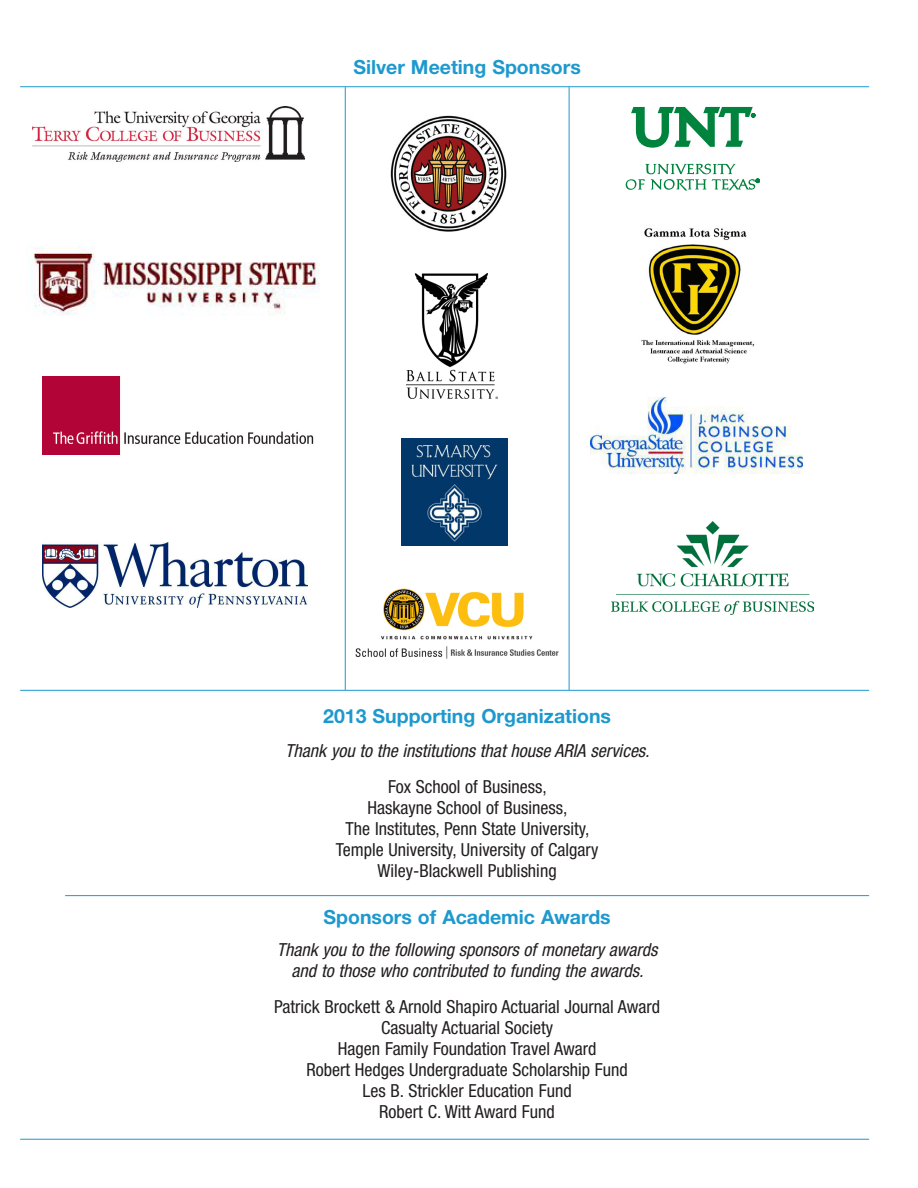
<style>
.page{position:relative;width:918px;height:1188px;background:#fff}
.page>*{position:absolute;margin:0;border:0;box-sizing:border-box;transform-origin:0 0}
.Past_Pres__Universit{font:700 19.5px "Helvetica Neue";color:#1d99ce}
.t1{font:condensed 18px/21px "Helvetica Neue";color:#231f20;text-align:center}
.t2{font:italic condensed 18px "Helvetica Neue";color:#231f20}
</style>
<div class="page">
<img style="left:406px;top:273px;width:92px;height:125px">
<img style="left:641px;top:228px;width:114px;height:136px">
<img style="left:590px;top:398px;width:212px;height:76px">
<img style="left:402px;top:439px;width:106px;height:107px">
<img style="left:611px;top:521px;width:203px;height:94px">
<img style="left:42px;top:543px;width:265px;height:65px">
<hr style="left:65px;top:895px;width:804px;height:1px;background:#1d99ce">
<hr style="left:20px;top:1139px;width:849px;height:1px;background:#1d99ce">
<hr style="left:345px;top:87px;width:1px;height:603px;background:#1d99ce">
<hr style="left:569px;top:87px;width:1px;height:603px;background:#1d99ce">
<hr style="left:20px;top:86px;width:849px;height:1px;background:#1d99ce">
<hr style="left:20px;top:690px;width:849px;height:1px;background:#1d99ce">
<img style="left:391px;top:116px;width:116px;height:116px">
<img style="left:42px;top:377px;width:272px;height:77px">
<img style="left:30px;top:246px;width:290px;height:69px">
<img style="left:32px;top:107px;width:272px;height:55px">
<svg style="left:626px;top:164px;width:134px;height:26px"></svg>
<svg style="left:631px;top:107px;width:124px;height:41px"></svg>
<img style="left:355px;top:588px;width:204px;height:71px">
<p class="Past_Pres__Universit" style="left:353px;top:55px;width:229px">Silver Meeting Sponsors</p>
<p class="Past_Pres__Universit" style="left:323px;top:704px;width:289px">2013 Supporting Organizations</p>
<p class="t2" style="left:285px;top:740px;width:366px">Thank you to the institutions that house ARIA services.</p>
<p class="t1" style="left:336px;top:776px;width:264px">Fox School of Business,<br>Haskayne School of Business,<br>The Institutes, Penn State University, Temple University, University of Calgary Wiley-Blackwell Publishing</p>
<p class="Past_Pres__Universit" style="left:324px;top:905px;width:289px">Sponsors of Academic Awards</p>
<p class="t2" style="left:277px;top:940px;width:382px">Thank you to the following sponsors of monetary awards</p>
<p class="t2" style="left:292px;top:961px;width:353px">and to those who contributed to funding the awards.</p>
<p class="t1" style="left:274px;top:996px;width:388px">Patrick Brockett &amp; Arnold Shapiro Actuarial Journal Award</p>
<p class="t1" style="left:306px;top:1017px;width:323px">Casualty Actuarial Society<br>Hagen Family Foundation Travel Award<br>Robert Hedges Undergraduate Scholarship Fund Les B. Strickler Education Fund<br>Robert C. Witt Award Fund</p>
</div>
